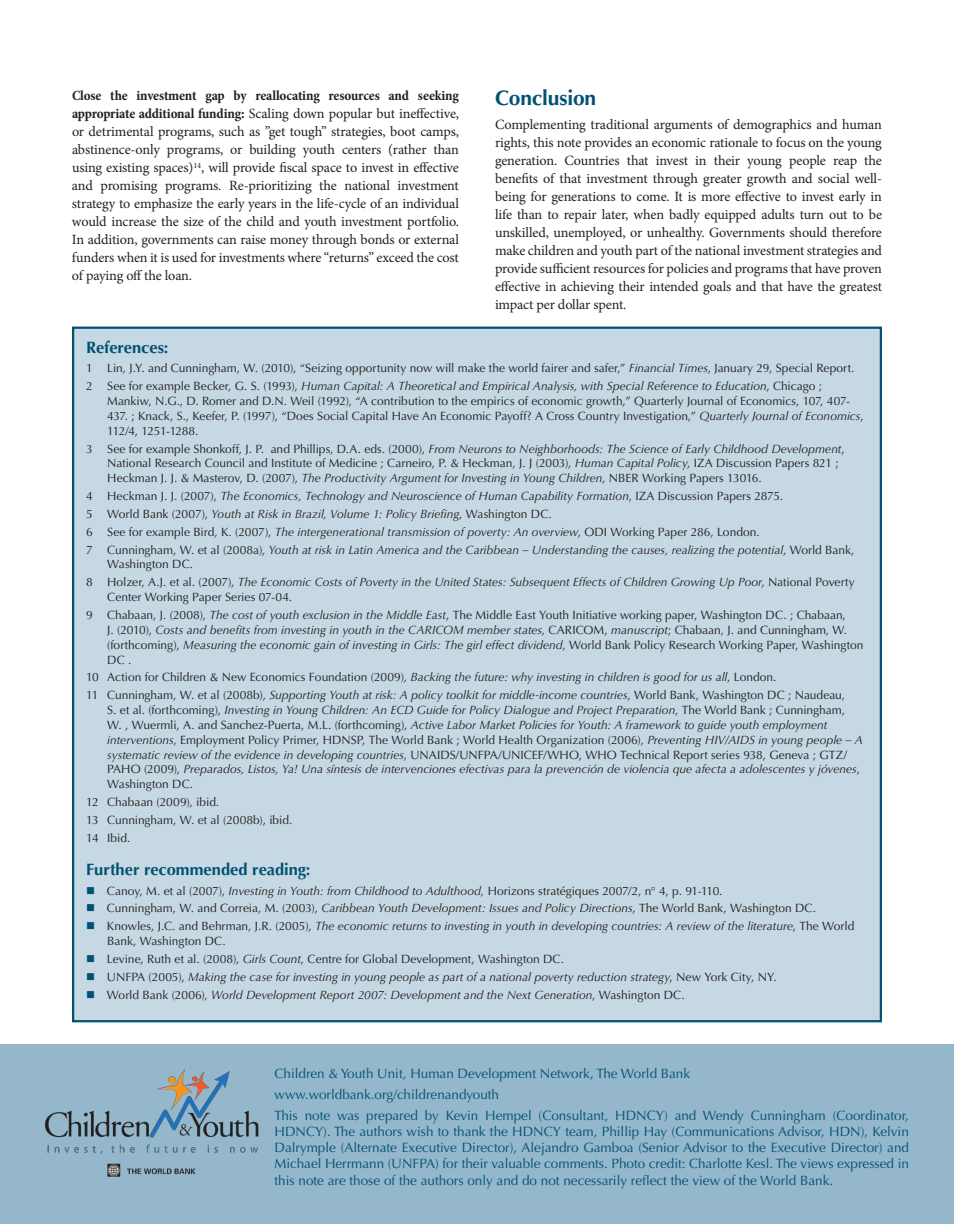
<style>
.page{position:relative;width:954px;height:1224px;background:#fff}
.page>*{position:absolute;margin:0;border:0;box-sizing:border-box;transform-origin:0 0}
.t1{font:700 21px "Optima LT Std";letter-spacing:-.01em;color:#005273}
.t2{font:700 16.5px "Optima LT Std";color:#005273}
.t3{font:14.1px/18px "Minion Pro";letter-spacing:-.01em;color:#231f20;text-align:justify}
.t4{font:13.5px/16.2px "Optima LT Std";color:#005273}
.t5{font:italic 12px/14.9px "Optima LT Std";color:#231f20}
.t6{font:12px/17.9px "Optima LT Std";color:#231f20}
.s1{font-weight:700;font-stretch:condensed}
.s2{font-style:italic}
.s3{font-style:normal}
.s4{color:#005273}
</style>
<div class="page">
<div style="left:0;top:1044px;width:954px;height:180px;background:#95b7cb"></div>
<div style="left:73px;top:328px;width:808px;height:693px;background:#c6d8e3"></div>
<img style="left:44px;top:1069px;width:215px;height:107px">
<p class="t3" style="left:72px;top:87px;width:389px"><span class="s1">Close the investment gap by reallocating resources and seeking appropriate additional funding:</span> Scaling down popular but ineffective, or detrimental programs, such as ”get tough” strategies, boot camps, abstinence-only programs, or building youth centers (rather than using existing spaces)<sup>14</sup>, will provide fiscal space to invest in effective and promising programs. Re-prioritizing the national investment strategy to emphasize the early years in the life-cycle of an individual would increase the size of the child and youth investment portfolio.<br>In addition, governments can raise money through bonds or external funders when it is used for investments where “returns” exceed the cost of paying off the loan.</p>
<h1 class="t1" style="left:495px;top:86px;width:103px">Conclusion</h1>
<p class="t3" style="left:495px;top:116px;width:389px">Complementing traditional arguments of demographics and human rights, this note provides an economic rationale to focus on the young generation. Countries that invest in their young people reap the benefits of that investment through greater growth and social well&shy;being for generations to come. It is more effective to invest early in life than to repair later, when badly equipped adults turn out to be unskilled, unemployed, or unhealthy. Governments should therefore make children and youth part of the national investment strategies and provide sufficient resources for policies and programs that have proven effective in achieving their intended goals and that have the greatest impact per dollar spent.</p>
<h2 class="t2" style="left:86px;top:338px;width:84px">References:</h2>
<p class="t6" style="left:86px;top:359px;width:770px">1 Lin, J.Y. and Cunningham, W. (2010), “Seizing opportunity now will make the world fairer and safer,” <span class="s2">Financial Times</span>, January 29, Special Report.<br>2 See for example Becker, G. S. (1993), <span class="s2">Human Capital: A Theoretical and Empirical Analysis, with Special Reference to Education</span>, Chicago ;</p>
<p class="t6" style="left:107px;top:394px;width:758px;line-height:14.9px">Mankiw, N.G., D. Romer and D.N. Weil (1992), “A contribution to the empirics of economic growth,” Quarterly Journal of Economics, 107, 407-<br>437. ; Knack, S., Keefer, P. (1997), “Does Social Capital Have An Economic Payoff? A Cross Country Investigation,” <span class="s2">Quarterly Journal of Economics</span>,<br>112/4, 1251-1288.</p>
<p class="t6" style="left:107px;top:441px;width:739px;line-height:14.9px;text-indent:-21px">3 See for example Shonkoff, J. P. and Phillips, D.A. eds. (2000), <span class="s2">From Neurons to Neighborhoods: The Science of Early Childhood Development</span>,<br>National Research Council and Institute of Medicine ; Carneiro, P. &amp; Heckman, J. J (2003), <span class="s2">Human Capital Policy</span>, IZA Discussion Papers 821 ;<br>Heckman J. J. &amp; Masterov, D. (2007), <span class="s2">The Productivity Argument for Investing in Young Children</span>, NBER Working Papers 13016.</p>
<p class="t5" style="left:86px;top:487px;width:770px;line-height:17.9px"><span class="s3">4 Heckman J. J. (2007),</span> The Economics, Technology and Neuroscience of Human Capability Formation<span class="s3">, IZA Discussion Papers 2875.<br>5 World Bank (2007),</span> Youth at Risk in Brazil, Volume 1: Policy Briefing<span class="s3">, Washington DC.<br>6 See for example Bird, K. (2007),</span> The intergenerational transmission of poverty: An overview<span class="s3">, ODI Working Paper 286, London.<br>7 Cunningham, W. et al (2008a),</span> Youth at risk in Latin America and the Caribbean – Understanding the causes, realizing the potential<span class="s3">, World Bank,</span></p>
<p class="t5" style="left:86px;top:556px;width:770px;line-height:17.9px;text-indent:21px"><span class="s3">Washington DC.<br>8 Holzer, A.J. et al. (2007),</span> The Economic Costs of Poverty in the United States: Subsequent Effects of Children Growing Up Poor<span class="s3">, National Poverty</span></p>
<p class="t6" style="left:86px;top:588px;width:761px;text-indent:21px">Center Working Paper Series 07‐04.<br>9 Chabaan, J. (2008), <span class="s2">The cost of youth exclusion in the Middle East</span>, The Middle East Youth Initiative working paper, Washington DC. ; Chabaan,</p>
<p class="t5" style="left:107px;top:622px;width:758px"><span class="s3">J. (2010),</span> Costs and benefits from investing in youth in the CARICOM member states<span class="s3">, CARICOM,</span> manuscript<span class="s3">; Chabaan, J. and Cunningham, W. (forthcoming),</span> Measuring the economic gain of investing in Girls: The girl effect dividend<span class="s3">, World Bank Policy Research Working Paper, Washington<br>DC .</span></p>
<p class="t6" style="left:86px;top:669px;width:760px">10 Action for Children &amp; New Economics Foundation (2009), <span class="s2">Backing the future: why investing in children is good for us all</span>, London.<br>11 Cunningham, W. et al (2008b), <span class="s2">Supporting Youth at risk: A policy toolkit for middle-income countries</span>, World Bank, Washington DC ; Naudeau,</p>
<p class="t5" style="left:107px;top:703px;width:757px"><span class="s3">S. et al. (forthcoming),</span> Investing in Young Children: An ECD Guide for Policy Dialogue and Project Preparation<span class="s3">, The World Bank ; Cunningham,<br>W. , Wuermli, A. and Sanchez-Puerta, M.L. (forthcoming),</span> Active Labor Market Policies for Youth: A framework to guide youth employment interventions<span class="s3">, Employment Policy Primer, HDNSP, The World Bank ; World Health Organization (2006),</span> Preventing HIV/AIDS in young people – A systematic review of the evidence in developing countries<span class="s3">, UNAIDS/UNFPA/UNICEF/WHO, WHO Technical Report series 938, Geneva ; GTZ/ PAHO (2009),</span> Preparados, Listos, Ya! Una síntesis de intervenciones efectivas para la prevención de violencia que afecta a adolescentes y jóvenes<span class="s3">, Washington DC.</span></p>
<p class="t6" style="left:86px;top:793px;width:208px">12 Chabaan (2009), ibid.<br>13 Cunningham, W. et al (2008b), ibid.<br>14 Ibid.</p>
<h2 class="t2" style="left:86px;top:860px;width:226px">Further recommended reading:</h2>
<p class="t6" style="left:86px;top:882px;width:638px"><span class="s4">■</span> Canoy, M. et al (2007), <span class="s2">Investing in Youth: from Childhood to Adulthood,</span> Horizons stratégiques 2007/2, n° 4, p. 91-110.</p>
<p class="t6" style="left:86px;top:900px;width:731px"><span class="s4">■</span> Cunningham, W. and Correia, M. (2003), <span class="s2">Caribbean Youth Development: Issues and Policy Directions</span>, The World Bank, Washington DC.</p>
<p class="t5" style="left:107px;top:919px;width:749px;text-indent:-21px"><span class="s4">■</span> <span class="s3">Knowles, J.C. and Behrman, J.R. (2005),</span> The economic returns to investing in youth in developing countries: A review of the literature<span class="s3">, The World<br>Bank, Washington DC.</span></p>
<p class="t6" style="left:86px;top:950px;width:479px"><span class="s4">■</span> Levine, Ruth et al. (2008), <span class="s2">Girls Count</span>, Centre for Global Development, Washington DC.</p>
<p class="t5" style="left:86px;top:969px;width:692px"><span class="s4">■</span> <span class="s3">UNFPA (2005),</span> Making the case for investing in young people as part of a national poverty reduction strategy<span class="s3">, New York City, NY.</span></p>
<p class="t5" style="left:86px;top:987px;width:600px"><span class="s4">■</span> <span class="s3">World Bank (2006),</span> World Development Report 2007: Development and the Next Generation<span class="s3">, Washington DC.</span></p>
<p class="t4" style="left:274px;top:1064px;width:636px;line-height:20.7px">Children &amp; Youth Unit, Human Development Network, The World Bank www.worldbank.org/childrenandyouth<br>This note was prepared by Kevin Hempel (Consultant, HDNCY) and Wendy Cunningham (Coordinator,</p>
<p class="t4" style="left:274px;top:1124px;width:636px;text-align:justify">HDNCY). The authors wish to thank the HDNCY team, Phillip Hay (Communications Advisor, HDN), Kelvin Dalrymple (Alternate Executive Director), Alejandro Gamboa (Senior Advisor to the Executive Director) and Michael Herrmann (UNFPA) for their valuable comments. Photo credit: Charlotte Kesl. The views expressed in this note are those of the authors only and do not necessarily reflect the view of the World Bank.</p>
<p class="t4" style="left:591px;top:1155px;width:294px">Child &amp; Youth Developm nt Notes | August 2010</p>
</div>
